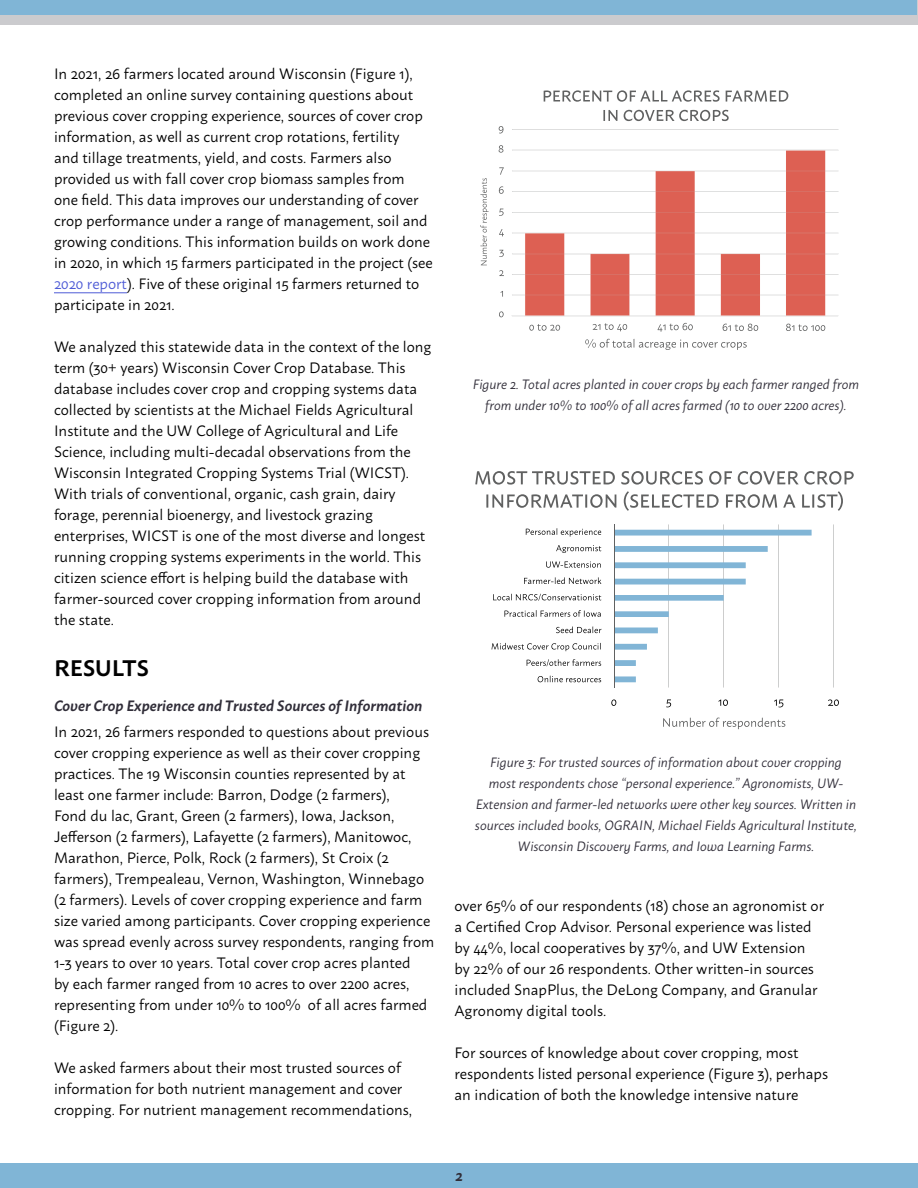
<style>
.page{position:relative;width:918px;height:1188px;background:#fff}
.page>*{position:absolute;margin:0;border:0;box-sizing:border-box;transform-origin:0 0}
.t1{font:600 22.5px "Macho";color:#000}
.t2{font:15px/21px "Macho";color:#000}
.t3{font:italic 600 15px "Macho";color:#312e39}
.t4{font:italic 13.5px/21px "Macho";color:#312e39;text-align:center}
.s1{color:#4f5cd6}
</style>
<div class="page">
<div style="left:0;top:0;width:918px;height:24px;background:#cbcbce"></div>
<div style="left:0;top:1164px;width:918px;height:24px;background:#80b5d6"></div>
<div style="left:1px;top:1px;width:916px;height:14px;background:#80b5d6"></div>
<hr style="left:54px;top:292px;width:73px;height:1px;background:#4f5cd6">
<svg style="left:512px;top:129px;width:326px;height:187px"></svg>
<svg style="left:499px;top:126px;width:4px;height:7px"></svg>
<svg style="left:499px;top:145px;width:4px;height:8px"></svg>
<svg style="left:499px;top:167px;width:5px;height:8px"></svg>
<svg style="left:499px;top:186px;width:5px;height:8px"></svg>
<svg style="left:499px;top:209px;width:5px;height:7px"></svg>
<svg style="left:499px;top:229px;width:5px;height:8px"></svg>
<svg style="left:499px;top:250px;width:5px;height:7px"></svg>
<svg style="left:499px;top:270px;width:5px;height:6px"></svg>
<svg style="left:499px;top:311px;width:5px;height:6px"></svg>
<svg style="left:721px;top:254px;width:40px;height:62px;background:#dd6559"></svg>
<svg style="left:655px;top:171px;width:41px;height:145px;background:#de685c"></svg>
<svg style="left:590px;top:254px;width:41px;height:62px;background:#de695d"></svg>
<svg style="left:525px;top:233px;width:40px;height:83px;background:#dd6558"></svg>
<svg style="left:786px;top:150px;width:40px;height:166px;background:#dd6458"></svg>
<svg style="left:544px;top:90px;width:176px;height:12px"></svg>
<svg style="left:726px;top:90px;width:62px;height:12px"></svg>
<svg style="left:603px;top:110px;width:14px;height:11px"></svg>
<svg style="left:624px;top:110px;width:105px;height:11px"></svg>
<svg style="left:529px;top:324px;width:31px;height:7px"></svg>
<svg style="left:593px;top:323px;width:34px;height:8px"></svg>
<svg style="left:658px;top:323px;width:35px;height:9px"></svg>
<svg style="left:723px;top:324px;width:35px;height:7px"></svg>
<svg style="left:786px;top:324px;width:39px;height:7px"></svg>
<svg style="left:480px;top:178px;width:9px;height:87px"></svg>
<svg style="left:585px;top:339px;width:162px;height:11px"></svg>
<svg style="left:475px;top:471px;width:140px;height:14px"></svg>
<svg style="left:621px;top:471px;width:82px;height:14px"></svg>
<svg style="left:709px;top:471px;width:23px;height:14px"></svg>
<svg style="left:738px;top:471px;width:116px;height:14px"></svg>
<svg style="left:486px;top:494px;width:130px;height:14px"></svg>
<svg style="left:624px;top:491px;width:95px;height:20px"></svg>
<svg style="left:726px;top:494px;width:51px;height:14px"></svg>
<svg style="left:783px;top:494px;width:12px;height:14px"></svg>
<svg style="left:802px;top:491px;width:41px;height:20px"></svg>
<hr style="left:833px;top:524px;width:1px;height:164px;background:#606161">
<hr style="left:779px;top:524px;width:1px;height:164px;background:#606161">
<hr style="left:724px;top:524px;width:1px;height:164px;background:#606161">
<hr style="left:669px;top:524px;width:1px;height:164px;background:#606161">
<svg style="left:615px;top:530px;width:197px;height:152px"></svg>
<hr style="left:614px;top:524px;width:1px;height:164px;background:#606161">
<svg style="left:828px;top:699px;width:11px;height:7px"></svg>
<svg style="left:666px;top:699px;width:5px;height:8px"></svg>
<svg style="left:718px;top:699px;width:10px;height:7px"></svg>
<svg style="left:774px;top:699px;width:9px;height:8px"></svg>
<svg style="left:611px;top:699px;width:5px;height:7px"></svg>
<svg style="left:526px;top:528px;width:75px;height:9px"></svg>
<svg style="left:556px;top:545px;width:45px;height:8px"></svg>
<svg style="left:546px;top:561px;width:55px;height:7px"></svg>
<svg style="left:524px;top:577px;width:77px;height:7px"></svg>
<svg style="left:493px;top:594px;width:108px;height:7px"></svg>
<svg style="left:504px;top:610px;width:97px;height:7px"></svg>
<svg style="left:556px;top:626px;width:45px;height:7px"></svg>
<svg style="left:492px;top:643px;width:109px;height:8px"></svg>
<svg style="left:527px;top:659px;width:74px;height:7px"></svg>
<svg style="left:538px;top:676px;width:63px;height:6px"></svg>
<svg style="left:663px;top:718px;width:122px;height:11px"></svg>
<p class="t2" style="left:54px;top:62px;width:380px">In 2021, 26 farmers located around Wisconsin (Figure 1), completed an online survey containing questions about previous cover cropping experience, sources of cover crop information, as well as current crop rotations, fertility<br>and tillage treatments, yield, and costs. Farmers also provided us with fall cover crop biomass samples from<br>one field. This data improves our understanding of cover crop performance under a range of management, soil and growing conditions. This information builds on work done in 2020, in which 15 farmers participated in the project (see <span class="s1">2020 report</span>). Five of these original 15 farmers returned to participate in 2021.</p>
<p class="t2" style="left:54px;top:335px;width:379px">We analyzed this statewide data in the context of the long term (30+ years) Wisconsin Cover Crop Database. This database includes cover crop and cropping systems data collected by scientists at the Michael Fields Agricultural Institute and the UW College of Agricultural and Life Science, including multi-decadal observations from the Wisconsin Integrated Cropping Systems Trial (WICST).<br>With trials of conventional, organic, cash grain, dairy forage, perennial bioenergy, and livestock grazing enterprises, WICST is one of the most diverse and longest running cropping systems experiments in the world. This citizen science effort is helping build the database with farmer-sourced cover cropping information from around the state.</p>
<h1 class="t1" style="left:54px;top:648px;width:96px">RESULTS</h1>
<p class="t3" style="left:54px;top:692px;width:370px">Cover Crop Experience and Trusted Sources of Information</p>
<p class="t2" style="left:54px;top:720px;width:382px">In 2021, 26 farmers responded to questions about previous cover cropping experience as well as their cover cropping practices. The 19 Wisconsin counties represented by at least one farmer include: Barron, Dodge (2 farmers),<br>Fond du lac, Grant, Green (2 farmers), Iowa, Jackson, Jefferson (2 farmers), Lafayette (2 farmers), Manitowoc, Marathon, Pierce, Polk, Rock (2 farmers), St Croix (2 farmers), Trempealeau, Vernon, Washington, Winnebago (2 farmers). Levels of cover cropping experience and farm size varied among participants. Cover cropping experience was spread evenly across survey respondents, ranging from 1-3 years to over 10 years. Total cover crop acres planted<br>by each farmer ranged from 10 acres to over 2200 acres, representing from under 10% to 100% of all acres farmed (Figure 2).</p>
<p class="t2" style="left:54px;top:1056px;width:360px">We asked farmers about their most trusted sources of information for both nutrient management and cover cropping. For nutrient management recommendations,</p>
<p class="t4" style="left:473px;top:373px;width:388px">Figure 2. Total acres planted in cover crops by each farmer ranged from from under 10% to 100% of all acres farmed (10 to over 2200 acres).</p>
<p class="t4" style="left:475px;top:751px;width:384px">Figure 3: For trusted sources of information about cover cropping most respondents chose “personal experience.” Agronomists, UW-Extension and farmer-led networks were other key sources. Written in sources included books, OGRAIN, Michael Fields Agricultural Institute, Wisconsin Discovery Farms, and Iowa Learning Farms.</p>
<p class="t2" style="left:454px;top:893px;width:371px">over 65% of our respondents (18) chose an agronomist or a Certified Crop Advisor. Personal experience was listed by 44%, local cooperatives by 37%, and UW Extension by 22% of our 26 respondents. Other written-in sources included SnapPlus, the DeLong Company, and Granular Agronomy digital tools.</p>
<p class="t2" style="left:454px;top:1040px;width:375px">For sources of knowledge about cover cropping, most respondents listed personal experience (Figure 3), perhaps an indication of both the knowledge intensive nature</p>
<p class="t3" style="left:455px;top:1162px;width:9px">2</p>
</div>
